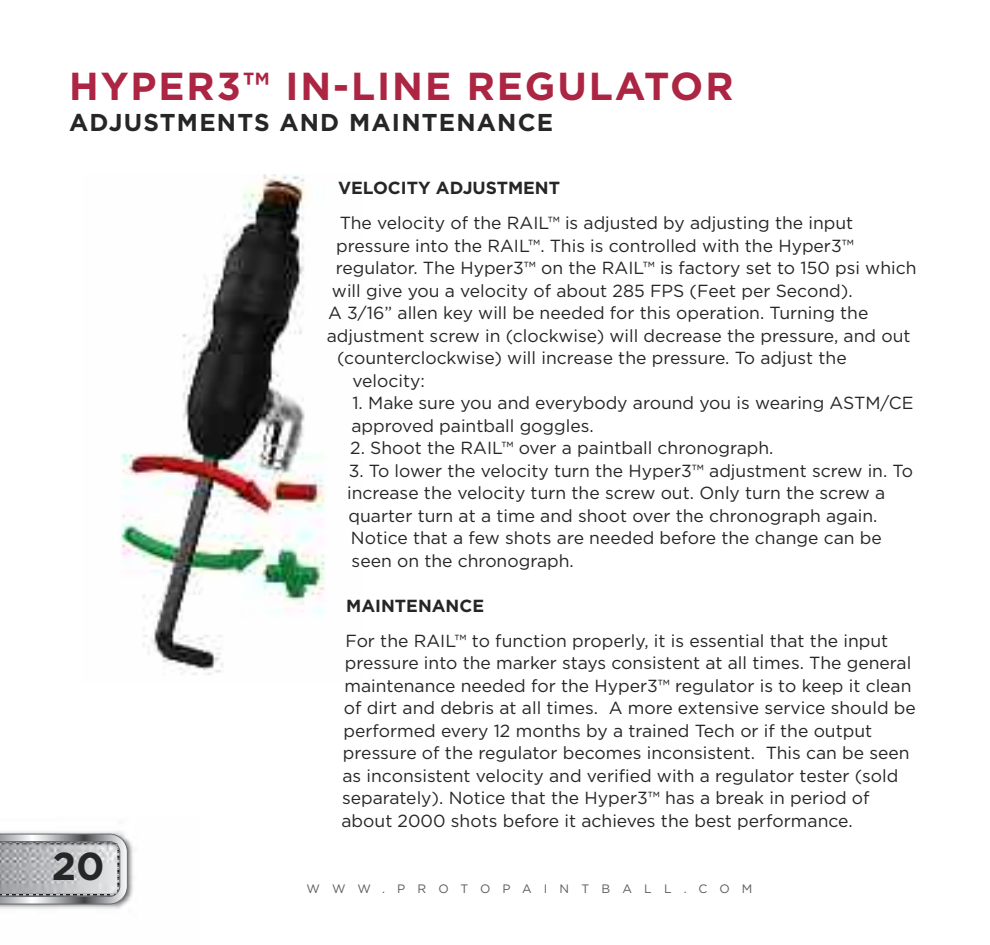
<style>
.page{position:relative;width:990px;height:945px;background:#fff}
.page>*{position:absolute;margin:0;border:0;box-sizing:border-box;transform-origin:0 0}
.t1{font:700 39px "Gotham";letter-spacing:.05em;color:#ac2543}
.t2{font:700 39px "Gotham";color:#272627}
.t3{font:700 24.5px "Gotham";letter-spacing:.05em;color:#272627}
.t4{font:17.5px/22.5px "Gotham";color:#272627}
.t5{font:700 17.5px "Gotham";color:#272627}
.t6{font:12.25px "Gotham";letter-spacing:1em;color:#5d5c5d}
</style>
<div class="page">
<img style="left:120px;top:174px;width:205px;height:501px">
<img style="left:0;top:831px;width:133px;height:78px">
<svg style="left:0;top:834px;width:128px;height:71px;background:#a2a2a5"></svg>
<img style="left:0;top:843px;width:117px;height:51px">
<h1 class="t1" style="left:69px;top:64px;width:666px">HYPER3™ IN-LINE REGULATOR</h1>
<h2 class="t3" style="left:69px;top:108px;width:486px">ADJUSTMENTS AND MAINTENANCE</h2>
<h1 class="t2" style="left:52px;top:843px;width:54px">20</h1>
<p class="t5" style="left:338px;top:178px;width:224px">VELOCITY ADJUSTMENT</p>
<p class="t4" style="left:340px;top:212px;width:515px">The velocity of the RAIL™ is adjusted by adjusting the input</p>
<p class="t4" style="left:336px;top:234px;width:519px">pressure into the RAIL™. This is controlled with the Hyper3™</p>
<p class="t4" style="left:336px;top:257px;width:582px">regulator. The Hyper3™ on the RAIL™ is factory set to 150 psi which</p>
<p class="t4" style="left:332px;top:279px;width:522px">will give you a velocity of about 285 FPS (Feet per Second).</p>
<p class="t4" style="left:328px;top:302px;width:542px">A 3⁄16” allen key will be needed for this operation. Turning the</p>
<p class="t4" style="left:327px;top:324px;width:585px">adjustment screw in (clockwise) will decrease the pressure, and out</p>
<p class="t4" style="left:337px;top:347px;width:511px">(counterclockwise) will increase the pressure. To adjust the</p>
<p class="t4" style="left:353px;top:369px;width:74px">velocity:</p>
<p class="t4" style="left:351px;top:392px;width:563px">1. Make sure you and everybody around you is wearing ASTM/CE approved paintball goggles.</p>
<p class="t4" style="left:350px;top:437px;width:425px">2. Shoot the RAIL™ over a paintball chronograph.</p>
<p class="t4" style="left:347px;top:459px;width:567px">3. To lower the velocity turn the Hyper3™ adjustment screw in. To increase the velocity turn the screw out. Only turn the screw a quarter turn at a time and shoot over the chronograph again.<br>Notice that a few shots are needed before the change can be seen on the chronograph.</p>
<p class="t5" style="left:346px;top:595px;width:139px">MAINTENANCE</p>
<p class="t4" style="left:342px;top:629px;width:576px">For the RAIL™ to function properly, it is essential that the input pressure into the marker stays consistent at all times. The general maintenance needed for the Hyper3™ regulator is to keep it clean of dirt and debris at all times. A more extensive service should be performed every 12 months by a trained Tech or if the output pressure of the regulator becomes inconsistent. This can be seen as inconsistent velocity and verified with a regulator tester (sold separately). Notice that the Hyper3™ has a break in period of about 2000 shots before it achieves the best performance.</p>
<p class="t6" style="left:306px;top:882px;width:448px">WWW.PROTOPAINTBALL.COM</p>
</div>
